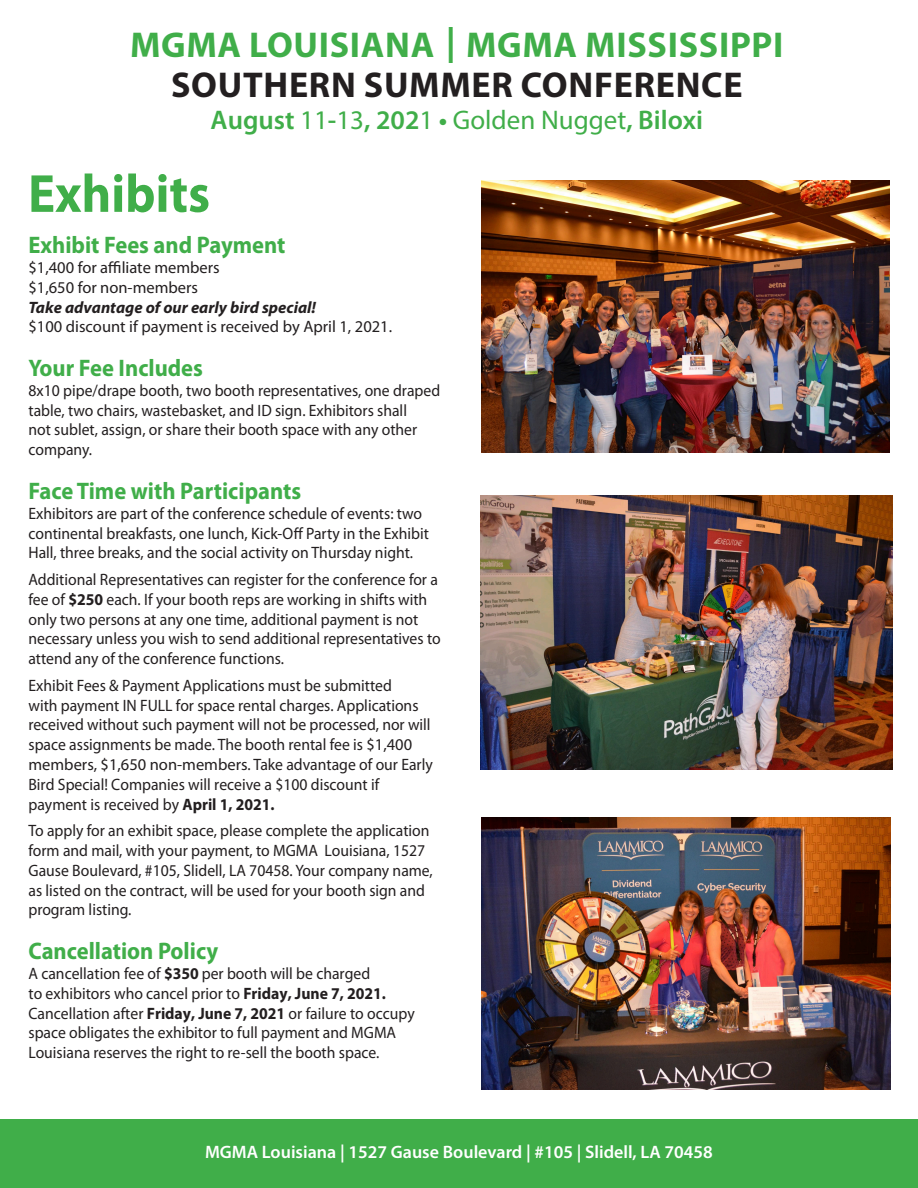
<style>
.page{position:relative;width:918px;height:1188px;background:#fff}
.page>*{position:absolute;margin:0;border:0;box-sizing:border-box;transform-origin:0 0}
.t1{font:700 54px "Myriad Pro";color:#40ae49;scale:.94 1}
.t2{font:700 36px/40.2px "Myriad Pro";letter-spacing:.02em;color:#40ae49;text-align:center}
.t3{font:600 27px "Myriad Pro";color:#40ae49}
.t4{font:700 24px "Myriad Pro";color:#40ae49;scale:.94 1}
.t5{font:600 18px "Myriad Pro";color:#fff}
.t6{font:16.5px/19.8px "Myriad Pro";color:#231f20;scale:.95 1}
.t7{font:16.5px/19.8px "Myriad Pro";color:#231f20}
.s1{color:#231f20}
.s2{font-weight:400}
.s3{font-weight:700;font-style:italic}
.s4{font-weight:700}
</style>
<div class="page">
<div style="left:0;top:1120px;width:918px;height:68px;background:#40ae49"></div>
<img style="left:481px;top:180px;width:409px;height:272px">
<img style="left:481px;top:495px;width:411px;height:274px">
<img style="left:482px;top:817px;width:409px;height:272px">
<p class="t2" style="left:130px;top:23px;width:655px">MGMA LOUISIANA | MGMA MISSISSIPPI<br><span class="s1">SOUTHERN SUMMER CONFERENCE</span></p>
<p class="t3" style="left:211px;top:103px;width:494px">August <span class="s2">11</span>-<span class="s2">13</span>, 202<span class="s2">1</span> • <span class="s2">Golden Nugget</span>, Biloxi</p>
<p class="t1" style="left:28px;top:158px;width:195px">Exhibits</p>
<p class="t4" style="left:28px;top:229px;width:275px">Exhibit Fees and Payment</p>
<p class="t7" style="left:28px;top:257px;width:365px">$1,400 for affiliate members<br>$1,650 for non-members<br><span class="s3">Take advantage of our early bird special!<br></span>$100 discount if payment is received by April 1, 2021.</p>
<p class="t4" style="left:28px;top:352px;width:187px">Your Fee Includes</p>
<p class="t6" style="left:28px;top:380px;width:435px">8x10 pipe/drape booth, two booth representatives, one draped table, two chairs, wastebasket, and ID sign. Exhibitors shall<br>not sublet, assign, or share their booth space with any other company.</p>
<p class="t4" style="left:28px;top:475px;width:292px">Face Time with Participants</p>
<p class="t6" style="left:28px;top:503px;width:423px">Exhibitors are part of the conference schedule of events: two continental breakfasts, one lunch, Kick-Off Party in the Exhibit<br>Hall, three breaks, and the social activity on Thursday night.</p>
<p class="t6" style="left:28px;top:569px;width:435px">Additional Representatives can register for the conference for a fee of <span class="s4">$250</span> each. If your booth reps are working in shifts with only two persons at any one time, additional payment is not necessary unless you wish to send additional representatives to attend any of the conference functions.</p>
<p class="t6" style="left:28px;top:675px;width:427px">Exhibit Fees &amp; Payment Applications must be submitted<br>with payment IN FULL for space rental charges. Applications received without such payment will not be processed, nor will space assignments be made. The booth rental fee is $1,400 members, $1,650 non-members. Take advantage of our Early Bird Special! Companies will receive a $100 discount if payment is received by <span class="s4">April 1, 2021.</span></p>
<p class="t6" style="left:28px;top:821px;width:427px">To apply for an exhibit space, please complete the application form and mail, with your payment, to MGMA Louisiana, 1527<br>Gause Boulevard, #105, Slidell, LA 70458. Your company name, as listed on the contract, will be used for your booth sign and program listing.</p>
<p class="t4" style="left:28px;top:935px;width:203px">Cancellation Policy</p>
<p class="t6" style="left:28px;top:963px;width:408px">A cancellation fee of <span class="s4">$350</span> per booth will be charged<br>to exhibitors who cancel prior to <span class="s4">Friday, June 7, 2021.<br></span>Cancellation after <span class="s4">Friday, June 7, 2021</span> or failure to occupy space obligates the exhibitor to full payment and MGMA Louisiana reserves the right to re-sell the booth space.</p>
<p class="t5" style="left:205px;top:1140px;width:509px">MGMA Louisiana | 1527 Gause Boulevard | #105 | Slidell, LA 70458</p>
</div>
